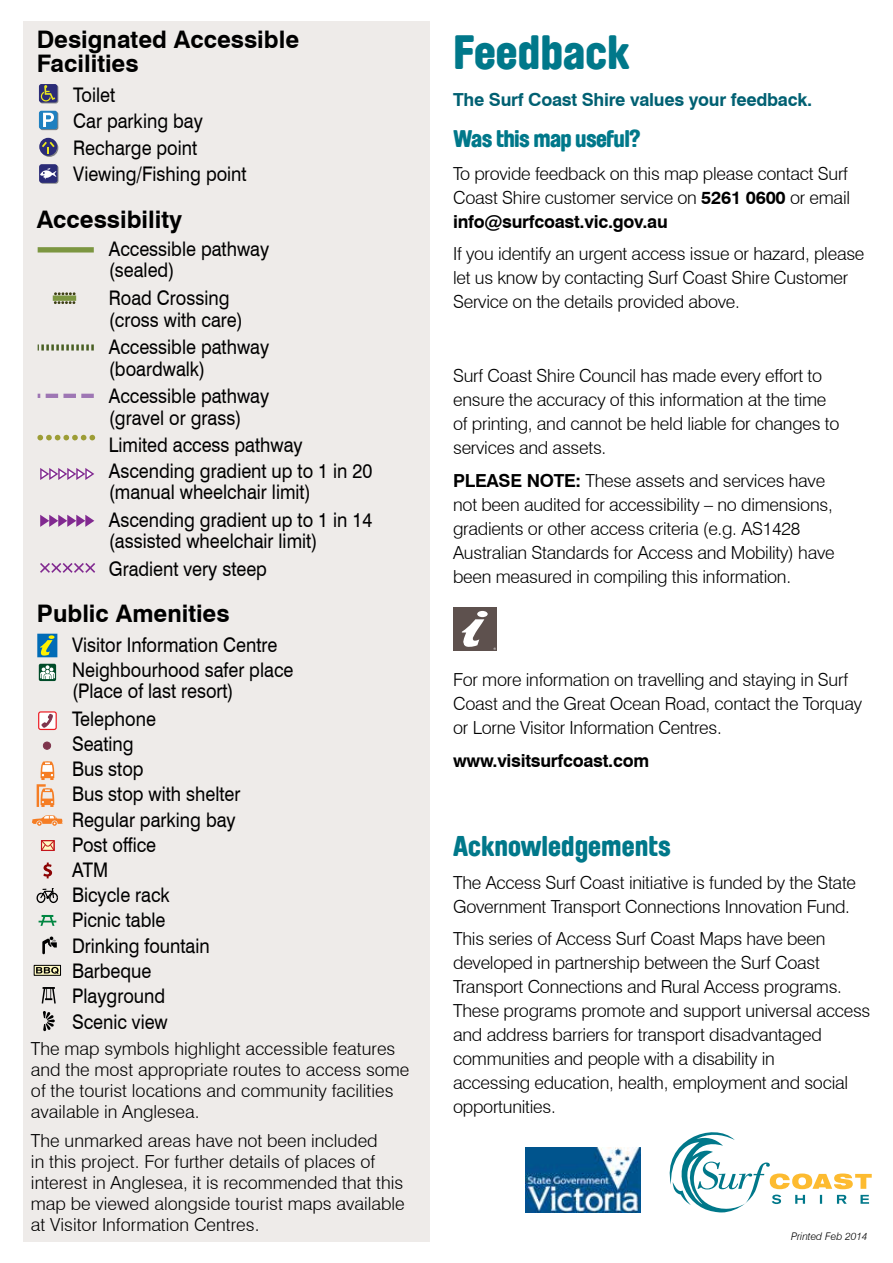
<style>
.page{position:relative;width:893px;height:1263px;background:#fff}
.page>*{position:absolute;margin:0;border:0;box-sizing:border-box;transform-origin:0 0}
.t1{font:900 48px "Brauer Neue";color:#00788a}
.t2{font:900 28.5px "Brauer Neue";color:#00788a}
.t3{font:700 24.15px/24.2px "Swiss 721 BT";color:#000}
.t4{font:900 24px "Brauer Neue";letter-spacing:-.03em;color:#00788a}
.t5{font:20.1px/25.3px "Swiss 721 BT";color:#000;scale:.9 1}
.t6{font:300 18px/24px "Swiss 721 BT";letter-spacing:-.015em;color:#000}
.t7{font:700 18px "Swiss 721 BT";letter-spacing:-.015em;color:#006072}
.t8{font:700 18px "Swiss 721 BT";letter-spacing:-.015em;color:#000}
.t9{font:italic 300 10.5px "Swiss 721 BT";color:#000}
.s1{font-weight:700}
</style>
<div class="page">
<div style="left:23px;top:21px;width:406px;height:1221px;background:#eeebe9"></div>
<div style="left:53px;top:295px;width:23px;height:6px;background:#7c9641"></div>
<div style="left:38px;top:247px;width:56px;height:5px;background:#7c9641"></div>
<svg style="left:40px;top:139px;width:18px;height:18px"></svg>
<div style="left:39px;top:138px;width:18px;height:18px;background:#2b2c77;border-radius:50%"></div>
<svg style="left:42px;top:142px;width:13px;height:12px"></svg>
<svg style="left:33px;top:964px;width:28px;height:12px"></svg>
<svg style="left:39px;top:915px;width:17px;height:11px"></svg>
<svg style="left:42px;top:987px;width:14px;height:16px"></svg>
<svg style="left:36px;top:888px;width:22px;height:16px"></svg>
<div style="left:40px;top:85px;width:18px;height:18px;background:#41427a;border-radius:2px"></div>
<div style="left:39px;top:84px;width:18px;height:18px;background:#2b2c77;border-radius:2px"></div>
<svg style="left:41px;top:85px;width:14px;height:16px"></svg>
<div style="left:40px;top:112px;width:18px;height:18px;background:#58819d;border-radius:2px"></div>
<div style="left:39px;top:111px;width:18px;height:18px;background:#1f80c0;border-radius:2px"></div>
<svg style="left:43px;top:113px;width:11px;height:14px"></svg>
<svg style="left:38px;top:344px;width:56px;height:7px"></svg>
<svg style="left:38px;top:394px;width:56px;height:4px"></svg>
<svg style="left:38px;top:435px;width:54px;height:5px"></svg>
<svg style="left:42px;top:936px;width:15px;height:18px"></svg>
<div style="left:38px;top:711px;width:19px;height:19px;background:#fff;border:1px solid #ed1d24;border-radius:2px"></div>
<svg style="left:41px;top:714px;width:12px;height:14px"></svg>
<svg style="left:40px;top:515px;width:54px;height:12px"></svg>
<svg style="left:40px;top:468px;width:54px;height:12px"></svg>
<div style="left:43px;top:742px;width:8px;height:7px;background:#7e344c;border:1px solid #7e344c;border-radius:50%"></div>
<svg style="left:40px;top:563px;width:56px;height:10px"></svg>
<svg style="left:37px;top:761px;width:17px;height:46px"></svg>
<svg style="left:43px;top:862px;width:9px;height:16px"></svg>
<svg style="left:40px;top:840px;width:15px;height:11px"></svg>
<svg style="left:32px;top:815px;width:31px;height:11px"></svg>
<svg style="left:37px;top:634px;width:20px;height:23px"></svg>
<div style="left:39px;top:664px;width:17px;height:17px;background:#074f2d;border-radius:2px"></div>
<svg style="left:40px;top:665px;width:15px;height:14px"></svg>
<div style="left:40px;top:165px;width:18px;height:19px;background:#707282;border-radius:3px"></div>
<div style="left:39px;top:164px;width:18px;height:19px;background:#2b2c77;border-radius:3px"></div>
<svg style="left:40px;top:168px;width:16px;height:11px"></svg>
<svg style="left:55px;top:301px;width:21px;height:3px"></svg>
<svg style="left:55px;top:292px;width:21px;height:3px"></svg>
<svg style="left:43px;top:1011px;width:12px;height:20px"></svg>
<svg style="left:670px;top:1132px;width:202px;height:80px"></svg>
<img style="left:526px;top:1147px;width:114px;height:65px">
<div style="left:453px;top:607px;width:43px;height:43px;background:#5e514e"></div>
<div style="left:477px;top:611px;width:11px;height:6px;background:#fff;border-radius:50%"></div>
<svg style="left:462px;top:619px;width:22px;height:28px"></svg>
<h3 class="t3" style="left:37px;top:27px;width:264px">Designated Accessible<br>Facilities</h3>
<p class="t5" style="left:73px;top:81px;width:194px;line-height:26.4px">Toilet<br>Car parking bay<br>Recharge point<br>Viewing/Fishing point</p>
<h3 class="t3" style="left:37px;top:207px;width:147px">Accessibility</h3>
<p class="t5" style="left:109px;top:238px;width:180px;line-height:21.5px">Accessible pathway (sealed)</p>
<p class="t5" style="left:109px;top:287px;width:150px;line-height:21.5px">Road Crossing (cross with care)</p>
<p class="t5" style="left:109px;top:336px;width:180px;line-height:21.5px">Accessible pathway (boardwalk)</p>
<p class="t5" style="left:109px;top:385px;width:180px;line-height:21.5px">Accessible pathway (gravel or grass)</p>
<p class="t5" style="left:109px;top:432px;width:294px">Limited access pathway<br>Ascending gradient up to 1 in 20</p>
<p class="t5" style="left:109px;top:478px;width:294px;line-height:27.8px">(manual wheelchair limit)<br>Ascending gradient up to 1 in 14</p>
<p class="t5" style="left:109px;top:527px;width:233px;line-height:27.8px">(assisted wheelchair limit)<br>Gradient very steep</p>
<h3 class="t3" style="left:37px;top:601px;width:194px">Public Amenities</h3>
<p class="t5" style="left:72px;top:632px;width:247px">Visitor Information Centre<br>Neighbourhood safer place</p>
<p class="t5" style="left:72px;top:677px;width:181px;line-height:27.8px">(Place of last resort)<br>Telephone</p>
<p class="t5" style="left:72px;top:731px;width:189px">Seating<br>Bus stop<br>Bus stop with shelter<br>Regular parking bay<br>Post office<br>ATM<br>Bicycle rack<br>Picnic table<br>Drinking fountain<br>Barbeque<br>Playground<br>Scenic view</p>
<p class="t6" style="left:31px;top:1038px;width:380px;line-height:21px">The map symbols highlight accessible features and the most appropriate routes to access some of the tourist locations and community facilities available in Anglesea.</p>
<p class="t6" style="left:31px;top:1130px;width:375px;line-height:21px">The unmarked areas have not been included<br>in this project. For further details of places of interest in Anglesea, it is recommended that this map be viewed alongside tourist maps available at Visitor Information Centres.</p>
<h1 class="t1" style="left:453px;top:24px;width:178px">Feedback</h1>
<p class="t7" style="left:453px;top:88px;width:361px">The Surf Coast Shire values your feedback.</p>
<h3 class="t4" style="left:453px;top:125px;width:189px">Was this map useful?</h3>
<p class="t6" style="left:453px;top:161px;width:398px;text-align:justify">To provide feedback on this map please contact Surf Coast Shire customer service on <span class="s1">5261 0600</span> or email <span class="s1">info@surfcoast.vic.gov.au</span></p>
<p class="t6" style="left:453px;top:242px;width:413px">If you identify an urgent access issue or hazard, please let us know by contacting Surf Coast Shire Customer<br>Service on the details provided above.</p>
<p class="t6" style="left:453px;top:364px;width:388px">Surf Coast Shire Council has made every effort to ensure the accuracy of this information at the time of printing, and cannot be held liable for changes to services and assets.</p>
<p class="t6" style="left:453px;top:468px;width:383px"><span class="s1">PLEASE NOTE:</span> These assets and services have not been audited for accessibility – no dimensions, gradients or other access criteria (e.g. AS1428<br>Australian Standards for Access and Mobility) have been measured in compiling this information.</p>
<p class="t6" style="left:453px;top:668px;width:411px">For more information on travelling and staying in Surf<br>Coast and the Great Ocean Road, contact the Torquay or Lorne Visitor Information Centres.</p>
<p class="t8" style="left:453px;top:749px;width:198px">www.visitsurfcoast.com</p>
<h2 class="t2" style="left:453px;top:830px;width:219px">Acknowledgements</h2>
<p class="t6" style="left:453px;top:870px;width:404px">The Access Surf Coast initiative is funded by the State<br>Government Transport Connections Innovation Fund.</p>
<p class="t6" style="left:453px;top:927px;width:419px">This series of Access Surf Coast Maps have been developed in partnership between the Surf Coast Transport Connections and Rural Access programs.<br>These programs promote and support universal access and address barriers for transport disadvantaged communities and people with a disability in<br>accessing education, health, employment and social opportunities.</p>
<p class="t9" style="left:791px;top:1229px;width:78px">Printed Feb 2014</p>
</div>
